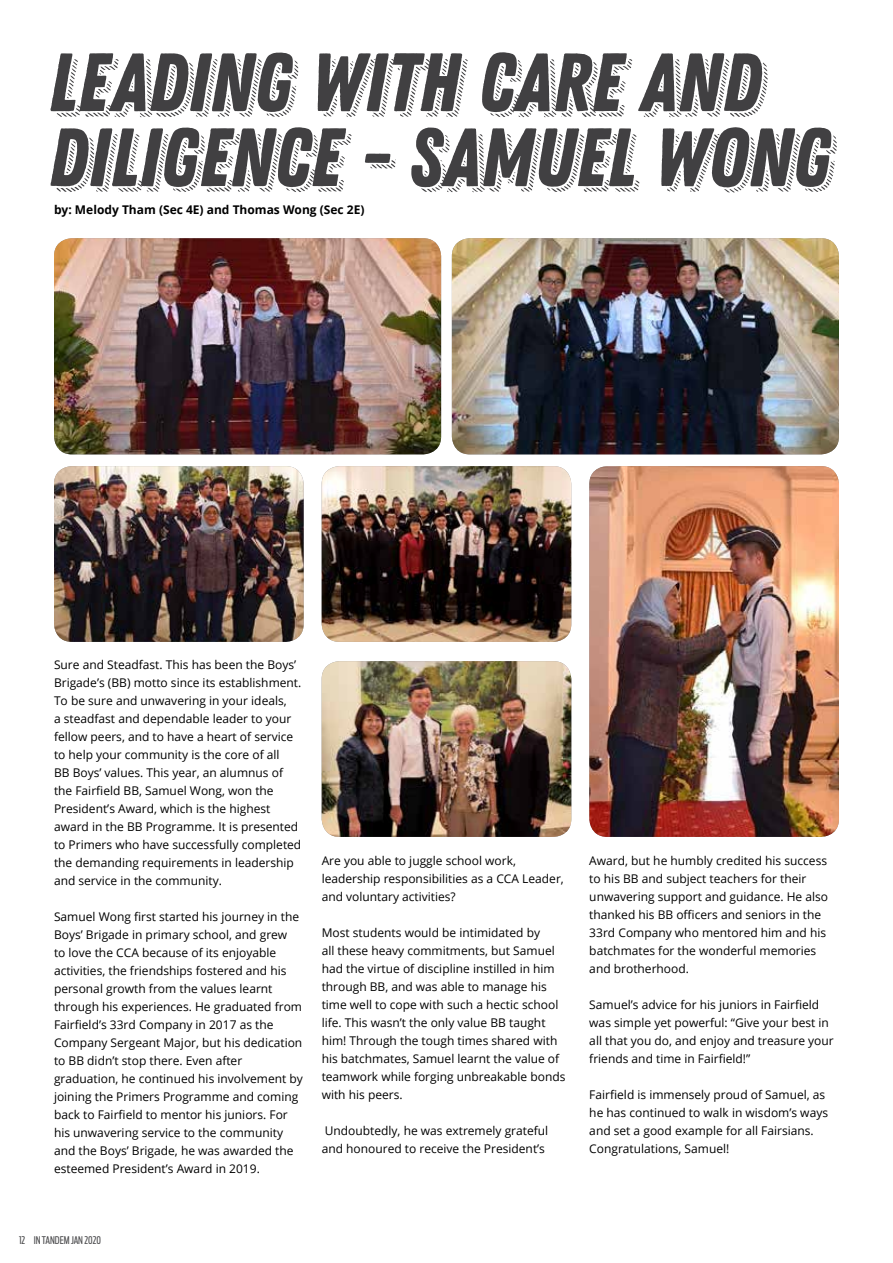
<style>
.page{position:relative;width:893px;height:1263px;background:#fff}
.page>*{position:absolute;margin:0;border:0;box-sizing:border-box;transform-origin:0 0}
.t1{font:82.5px/75px "Zing Rust Base Sh 3";color:#414042}
.t2{font:12px/18px "Open Sans";color:#000}
.t3{font:700 12px "Open Sans";color:#000}
.t4{font:10.5px "Antenna Extra Cond";color:#4d4d4f}
</style>
<div class="page">
<img style="left:54px;top:238px;width:387px;height:216px">
<img style="left:54px;top:466px;width:250px;height:176px">
<img style="left:322px;top:466px;width:249px;height:176px">
<img style="left:322px;top:661px;width:249px;height:176px">
<img style="left:452px;top:238px;width:387px;height:216px">
<img style="left:589px;top:466px;width:250px;height:371px">
<h1 class="t1" style="left:48px;top:47px;width:784px">LEADING WITH CARE AND<br>DILIGENCE - SAMUEL WONG</h1>
<p class="t3" style="left:54px;top:201px;width:312px">by: Melody Tham (Sec 4E) and Thomas Wong (Sec 2E)</p>
<p class="t2" style="left:54px;top:656px;width:249px">Sure and Steadfast. This has been the Boys’ Brigade’s (BB) motto since its establishment.<br>To be sure and unwavering in your ideals,<br>a steadfast and dependable leader to your fellow peers, and to have a heart of service to help your community is the core of all<br>BB Boys’ values. This year, an alumnus of the Fairfield BB, Samuel Wong, won the President’s Award, which is the highest award in the BB Programme. It is presented to Primers who have successfully completed the demanding requirements in leadership and service in the community.</p>
<p class="t2" style="left:54px;top:908px;width:250px">Samuel Wong first started his journey in the Boys’ Brigade in primary school, and grew<br>to love the CCA because of its enjoyable activities, the friendships fostered and his personal growth from the values learnt through his experiences. He graduated from Fairfield’s 33rd Company in 2017 as the Company Sergeant Major, but his dedication to BB didn’t stop there. Even after graduation, he continued his involvement by joining the Primers Programme and coming back to Fairfield to mentor his juniors. For his unwavering service to the community and the Boys’ Brigade, he was awarded the esteemed President’s Award in 2019.</p>
<p class="t2" style="left:322px;top:851px;width:244px">Are you able to juggle school work, leadership responsibilities as a CCA Leader, and voluntary activities?</p>
<p class="t2" style="left:322px;top:923px;width:245px">Most students would be intimidated by<br>all these heavy commitments, but Samuel had the virtue of discipline instilled in him through BB, and was able to manage his time well to cope with such a hectic school life. This wasn’t the only value BB taught him! Through the tough times shared with his batchmates, Samuel learnt the value of teamwork while forging unbreakable bonds with his peers.</p>
<p class="t2" style="left:322px;top:1121px;width:228px">Undoubtedly, he was extremely grateful and honoured to receive the President’s</p>
<p class="t2" style="left:589px;top:851px;width:240px">Award, but he humbly credited his success to his BB and subject teachers for their unwavering support and guidance. He also thanked his BB officers and seniors in the 33rd Company who mentored him and his batchmates for the wonderful memories and brotherhood.</p>
<p class="t2" style="left:589px;top:995px;width:246px">Samuel’s advice for his juniors in Fairfield was simple yet powerful: “Give your best in all that you do, and enjoy and treasure your friends and time in Fairfield!”</p>
<p class="t2" style="left:589px;top:1085px;width:240px">Fairfield is immensely proud of Samuel, as he has continued to walk in wisdom’s ways and set a good example for all Fairsians.<br>Congratulations, Samuel!</p>
<p class="t4" style="left:19px;top:1233px;width:83px">12 IN TANDEM JAN 2020</p>
</div>
